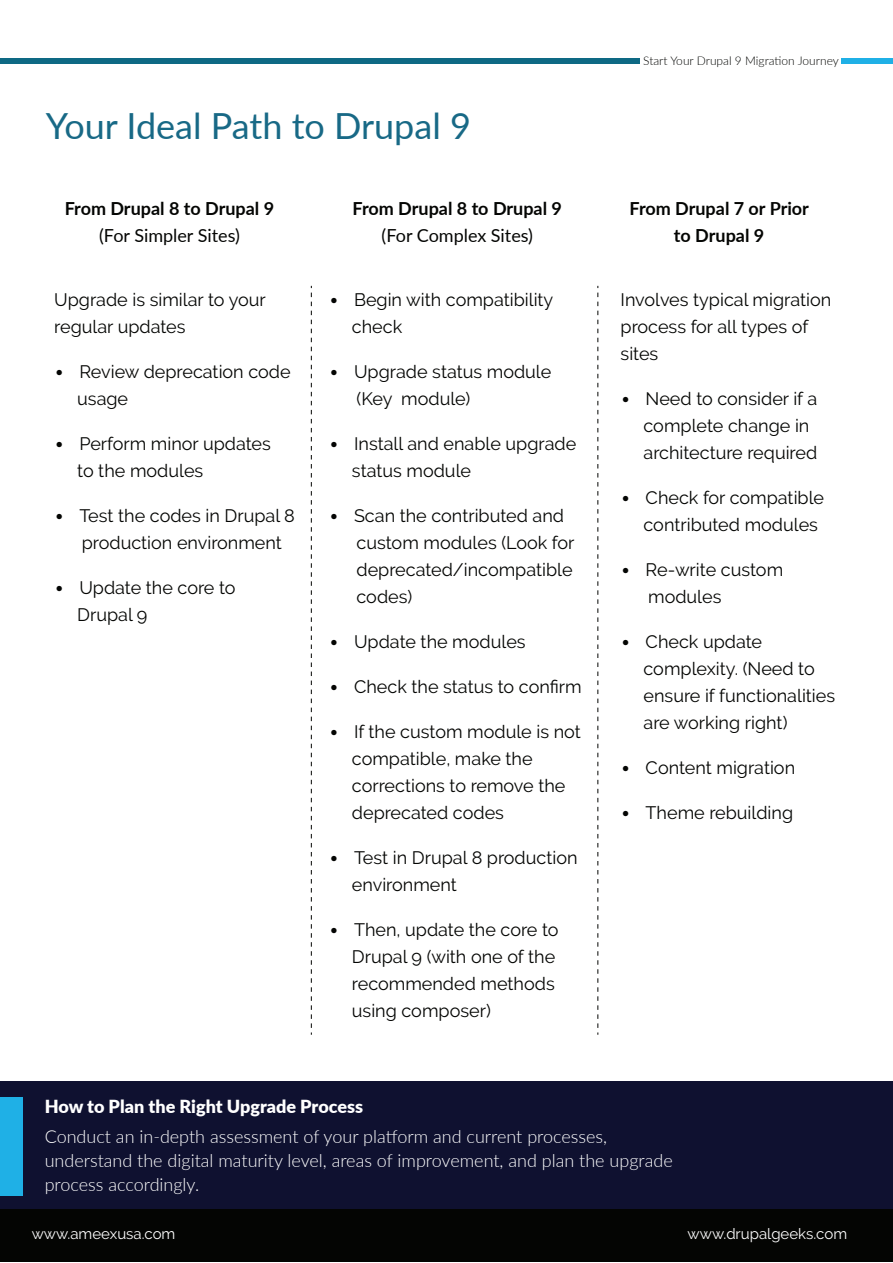
<style>
.page{position:relative;width:893px;height:1263px;background:#fff}
.page>*{position:absolute;margin:0;border:0;box-sizing:border-box;transform-origin:0 0}
.t1{font:36px "Lato";color:#186986}
.t2{font:18px/27px "Raleway";color:#040503}
.t3{font:300 18px/24px "Lato";color:#fff}
.t4{font:700 18px/27px "Lato";color:#040503;text-align:center}
.t5{font:18px "Lato";color:#040503}
.t6{font:900 18px "Lato";color:#fff}
.t7{font:15px "Raleway";color:#fff}
.t8{font:300 12px "Lato";color:#040503}
.s1{font-family:"Lato";font-weight:300}
</style>
<div class="page">
<div style="left:1px;top:59px;width:639px;height:5px;background:#0e6984"></div>
<div style="left:841px;top:59px;width:52px;height:5px;background:#1fb0e6"></div>
<svg style="left:311px;top:286px;width:1px;height:749px"></svg>
<svg style="left:598px;top:286px;width:1px;height:749px"></svg>
<div style="left:0;top:1082px;width:893px;height:131px;background:#0f1130"></div>
<div style="left:0;top:1097px;width:22px;height:99px;background:#1fb0e6"></div>
<div style="left:0;top:1209px;width:893px;height:52px;background:#040503"></div>
<h1 class="t1" style="left:46px;top:100px;width:427px">Your Ideal Path to Drupal 9</h1>
<p class="t4" style="left:65px;top:194px;width:211px">From Drupal 8 to Drupal 9</p>
<p class="t5" style="left:99px;top:222px;width:142px">(For Simpler Sites)</p>
<p class="t2" style="left:54px;top:286px;width:213px">Upgrade is similar to your regular updates</p>
<p class="t2" style="left:77px;top:358px;width:215px;text-indent:-23px"><span class="s1">•</span> Review deprecation code usage</p>
<p class="t2" style="left:77px;top:430px;width:195px;text-indent:-23px"><span class="s1">•</span> Perform minor updates to the modules</p>
<p class="t2" style="left:82px;top:502px;width:215px;text-indent:-28px"><span class="s1">•</span> Test the codes in Drupal 8 production environment</p>
<p class="t2" style="left:77px;top:574px;width:160px;text-indent:-23px"><span class="s1">•</span> Update the core to<br>Drupal 9</p>
<p class="t4" style="left:353px;top:194px;width:211px">From Drupal 8 to Drupal 9</p>
<p class="t5" style="left:382px;top:222px;width:153px">(For Complex Sites)</p>
<p class="t2" style="left:352px;top:286px;width:203px;text-indent:-23px"><span class="s1">•</span> Begin with compatibility check</p>
<p class="t2" style="left:356px;top:358px;width:196px;text-indent:-28px"><span class="s1">•</span> Upgrade status module (Key module)</p>
<p class="t2" style="left:352px;top:430px;width:226px;text-indent:-23px"><span class="s1">•</span> Install and enable upgrade status module</p>
<p class="t2" style="left:356px;top:502px;width:219px;text-indent:-28px"><span class="s1">•</span> Scan the contributed and custom modules (Look for deprecated/incompatible codes)</p>
<p class="t2" style="left:329px;top:628px;width:198px"><span class="s1">•</span> Update the modules</p>
<p class="t2" style="left:329px;top:673px;width:254px"><span class="s1">•</span> Check the status to confirm</p>
<p class="t2" style="left:352px;top:718px;width:230px;text-indent:-23px"><span class="s1">•</span> If the custom module is not compatible, make the corrections to remove the deprecated codes</p>
<p class="t2" style="left:352px;top:844px;width:227px;text-indent:-23px"><span class="s1">•</span> Test in Drupal 8 production environment</p>
<p class="t2" style="left:352px;top:916px;width:208px;text-indent:-23px"><span class="s1">•</span> Then, update the core to<br>Drupal 9 (with one of the recommended methods using composer)</p>
<p class="t8" style="left:643px;top:52px;width:197px">Start Your Drupal 9 Migration Journey</p>
<p class="t4" style="left:630px;top:194px;width:181px">From Drupal 7 or Prior to Drupal 9</p>
<p class="t2" style="left:621px;top:286px;width:212px">Involves typical migration process for all types of sites</p>
<p class="t2" style="left:643px;top:385px;width:175px;text-indent:-23px"><span class="s1">•</span> Need to consider if a complete change in architecture required</p>
<p class="t2" style="left:643px;top:484px;width:182px;text-indent:-23px"><span class="s1">•</span> Check for compatible contributed modules</p>
<p class="t2" style="left:648px;top:556px;width:137px;text-indent:-28px"><span class="s1">•</span> Re-write custom modules</p>
<p class="t2" style="left:643px;top:628px;width:193px;text-indent:-23px"><span class="s1">•</span> Check update complexity. (Need to ensure if functionalities are working right)</p>
<p class="t2" style="left:621px;top:754px;width:176px"><span class="s1">•</span> Content migration</p>
<p class="t2" style="left:621px;top:799px;width:174px"><span class="s1">•</span> Theme rebuilding</p>
<p class="t6" style="left:45px;top:1093px;width:320px">How to Plan the Right Upgrade Process</p>
<p class="t3" style="left:45px;top:1124px;width:629px">Conduct an in-depth assessment of your platform and current processes, understand the digital maturity level, areas of improvement, and plan the upgrade process accordingly.</p>
<p class="t7" style="left:32px;top:1225px;width:145px">www.ameexusa.com</p>
<p class="t7" style="left:688px;top:1225px;width:161px">www.drupalgeeks.com</p>
</div>
